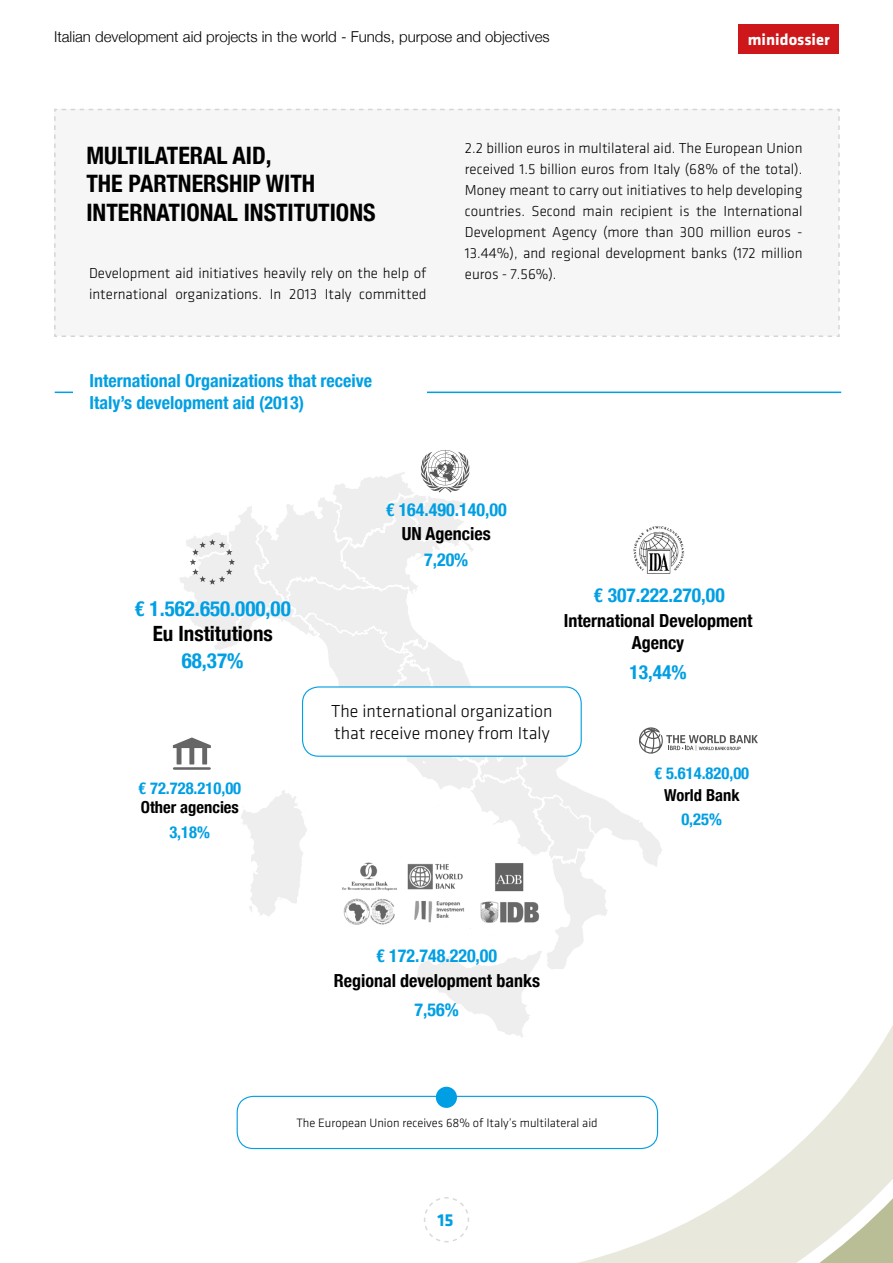
<style>
.page{position:relative;width:893px;height:1263px;background:#fff}
.page>*{position:absolute;margin:0;border:0;box-sizing:border-box;transform-origin:0 0}
.t1{font:700 condensed 24px/28.8px "Helvetica Neue";color:#000}
.t2{font:700 condensed 21px "Helvetica Neue";color:#009fe3}
.t3{font:700 condensed 21px "Helvetica Neue";color:#000}
.t4{font:700 condensed 19.5px "Helvetica Neue";color:#009fe3}
.t5{font:700 condensed 18px/21.6px "Helvetica Neue";color:#009fe3}
.t6{font:700 condensed 18px/21.6px "Helvetica Neue";color:#000;text-align:center}
.t7{font:300 18px/21.6px "Klavika";color:#000}
.t8{font:700 18px "Klavika";color:#009fe3}
.t9{font:700 condensed 16.5px "Helvetica Neue";color:#009fe3}
.t10{font:700 condensed 16.5px "Helvetica Neue";color:#000}
.t11{font:700 16.5px "Klavika";color:#fff}
.t12{font:300 15px/21px "Klavika";color:#000}
.t13{font:300 15px "Helvetica Neue";color:#000}
.t14{font:300 12.6px "Klavika";color:#000}
</style>
<div class="page">
<svg style="left:393px;top:1025px;width:500px;height:238px"></svg>
<div style="left:54px;top:108px;width:786px;height:229px;background:#f6f6f6"></div>
<div style="left:739px;top:24px;width:100px;height:30px;background:#cd171a"></div>
<svg style="left:423px;top:1196px;width:47px;height:47px"></svg>
<hr style="left:55px;top:392px;width:786px;height:1px;background:#009fe3">
<svg style="left:73px;top:392px;width:354px;height:1px"></svg>
<svg style="left:172px;top:450px;width:586px;height:589px"></svg>
<div style="left:171px;top:766px;width:41px;height:5px;border:2px solid #fff;border-radius:2px"></div>
<img style="left:627px;top:525px;width:62px;height:50px">
<div style="left:303px;top:687px;width:278px;height:69px;background:#fff;border-radius:16px"></div>
<div style="left:302px;top:686px;width:280px;height:71px;border:1px solid #009fe3;border-radius:16px"></div>
<div style="left:237px;top:1096px;width:420px;height:52px;background:#fff;border-radius:16px"></div>
<div style="left:237px;top:1096px;width:421px;height:53px;border:1px solid #009fe3;border-radius:16px"></div>
<div style="left:436px;top:1087px;width:21px;height:21px;background:#009fe3;border-radius:50%"></div>
<p class="t13" style="left:54px;top:25px;width:497px">Italian development aid projects in the world - Funds, purpose and objectives</p>
<p class="t11" style="left:748px;top:31px;width:83px">minidossier</p>
<h1 class="t1" style="left:86px;top:139px;width:291px">MULTILATERAL AID,<br>THE PARTNERSHIP WITH<br>INTERNATIONAL INSTITUTIONS</h1>
<p class="t12" style="left:89px;top:263px;width:339px">Development aid initiatives heavily rely on the help of international organizations. In 2013 Italy committed</p>
<p class="t5" style="left:90px;top:369px;width:284px">International Organizations that receive<br>Italy’s development aid (2013)</p>
<p class="t12" style="left:465px;top:138px;width:339px;text-align:justify">2.2 billion euros in multilateral aid. The European Union received 1.5 billion euros from Italy (68% of the total).<br>Money meant to carry out initiatives to help developing countries. Second main recipient is the International Development Agency (more than 300 million euros - 13.44%), and regional development banks (172 million euros - 7.56%).</p>
<p class="t5" style="left:386px;top:497px;width:122px">€ 164.490.140,00</p>
<p class="t6" style="left:402px;top:521px;width:90px">UN Agencies</p>
<p class="t5" style="left:424px;top:548px;width:46px">7,20%</p>
<h3 class="t4" style="left:594px;top:579px;width:133px">€ 307.222.270,00</h3>
<h2 class="t2" style="left:134px;top:591px;width:158px">€ 1.562.650.000,00</h2>
<h2 class="t3" style="left:153px;top:616px;width:122px">Eu Institutions</h2>
<p class="t6" style="left:564px;top:609px;width:190px">International Development<br>Agency</p>
<h2 class="t2" style="left:182px;top:643px;width:63px">68,37%</h2>
<h3 class="t4" style="left:629px;top:656px;width:59px">13,44%</h3>
<p class="t9" style="left:138px;top:775px;width:104px">€ 72.728.210,00</p>
<p class="t10" style="left:141px;top:794px;width:100px">Other agencies</p>
<p class="t9" style="left:169px;top:819px;width:42px">3,18%</p>
<p class="t7" style="left:331px;top:700px;width:223px">The international organization that receive money from Italy</p>
<p class="t5" style="left:376px;top:944px;width:122px">€ 172.748.220,00</p>
<p class="t6" style="left:334px;top:969px;width:208px">Regional development banks</p>
<p class="t5" style="left:415px;top:998px;width:46px">7,56%</p>
<p class="t14" style="left:296px;top:1116px;width:303px">The European Union receives 68% of Italy’s multilateral aid</p>
<p class="t8" style="left:438px;top:1210px;width:17px">15</p>
<p class="t9" style="left:654px;top:759px;width:97px">€ 5.614.820,00</p>
<p class="t10" style="left:664px;top:781px;width:77px">World Bank</p>
<p class="t9" style="left:681px;top:806px;width:42px">0,25%</p>
</div>
